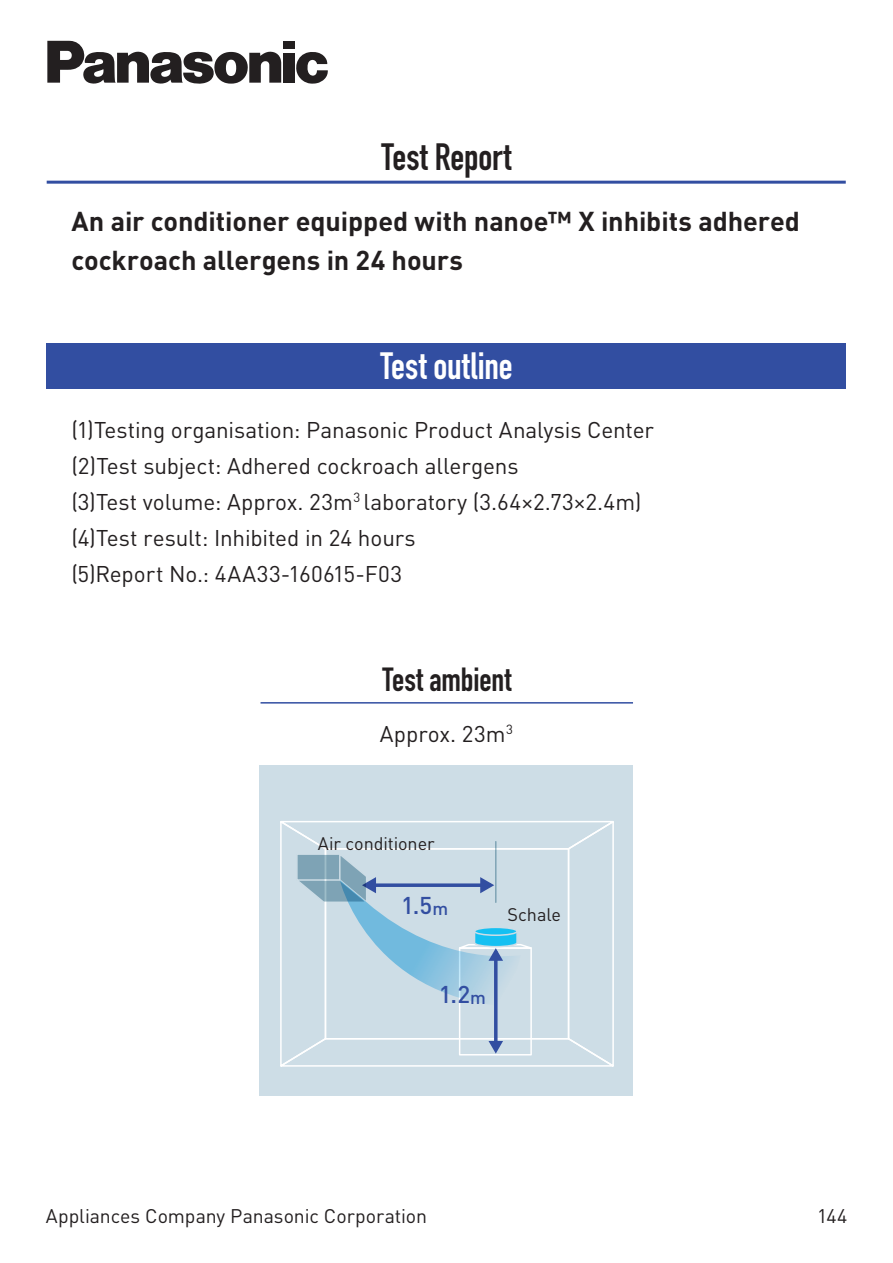
<style>
.page{position:relative;width:893px;height:1263px;background:#fff}
.page>*{position:absolute;margin:0;border:0;box-sizing:border-box;transform-origin:0 0}
.t1{font:700 37.5px "DIN Condensed";color:#fff}
.t2{font:700 37.5px "DIN Condensed";letter-spacing:-.005em;color:#231f20}
.t3{font:700 33px "DIN Condensed";letter-spacing:-.005em;color:#231f20}
.t4{font:700 27px/38.5px "DINOT";letter-spacing:-.005em;color:#231f20}
.t5{font:500 24px "DINOT";color:#324ea1}
.t6{font:22.5px/36px "DINOT";letter-spacing:-.005em;color:#231f20}
.t7{font:19.5px "DINOT";letter-spacing:-.005em;color:#231f20}
.t8{font:18px "DINOT";letter-spacing:-.005em;color:#231f20}
.s1{font-size:18px}
</style>
<div class="page">
<div style="left:47px;top:344px;width:799px;height:45px;background:#324ea1"></div>
<div style="left:260px;top:765px;width:373px;height:330px;background:#cddde6"></div>
<hr style="left:47px;top:181px;width:799px;height:3px;background:#324ea1">
<hr style="left:261px;top:702px;width:372px;height:2px;background:#324ea1">
<svg style="left:47px;top:41px;width:234px;height:43px"></svg>
<div style="left:283px;top:53px;width:12px;height:30px;background:#231f20"></div>
<div style="left:283px;top:41px;width:12px;height:8px;background:#231f20"></div>
<svg style="left:296px;top:52px;width:32px;height:32px"></svg>
<svg style="left:280px;top:821px;width:334px;height:246px"></svg>
<h1 class="t2" style="left:382px;top:131px;width:131px">Test Report</h1>
<p class="t4" style="left:71px;top:202px;width:730px">An air conditioner equipped with nanoe™ X inhibits adhered cockroach allergens in 24 hours</p>
<h1 class="t1" style="left:380px;top:340px;width:134px">Test outline</h1>
<p class="t6" style="left:71px;top:411px;width:584px">(1)Testing organisation: Panasonic Product Analysis Center (2)Test subject: Adhered cockroach allergens<br>(3)Test volume: Approx. 23m<sup>3</sup> laboratory (3.64×2.73×2.4m) (4)Test result: Inhibited in 24 hours<br>(5)Report No.: 4AA33-160615-F03</p>
<h2 class="t3" style="left:382px;top:657px;width:130px">Test ambient</h2>
<p class="t6" style="left:380px;top:715px;width:135px">Approx. 23m<sup>3</sup></p>
<p class="t8" style="left:318px;top:832px;width:118px">Air conditioner</p>
<p class="t5" style="left:401px;top:890px;width:49px">1.5<span class="s1">m</span></p>
<p class="t8" style="left:507px;top:903px;width:55px">Schale</p>
<p class="t5" style="left:439px;top:979px;width:49px">1.2<span class="s1">m</span></p>
<p class="t7" style="left:46px;top:1204px;width:383px">Appliances Company Panasonic Corporation</p>
<p class="t7" style="left:817px;top:1204px;width:32px">144</p>
</div>
